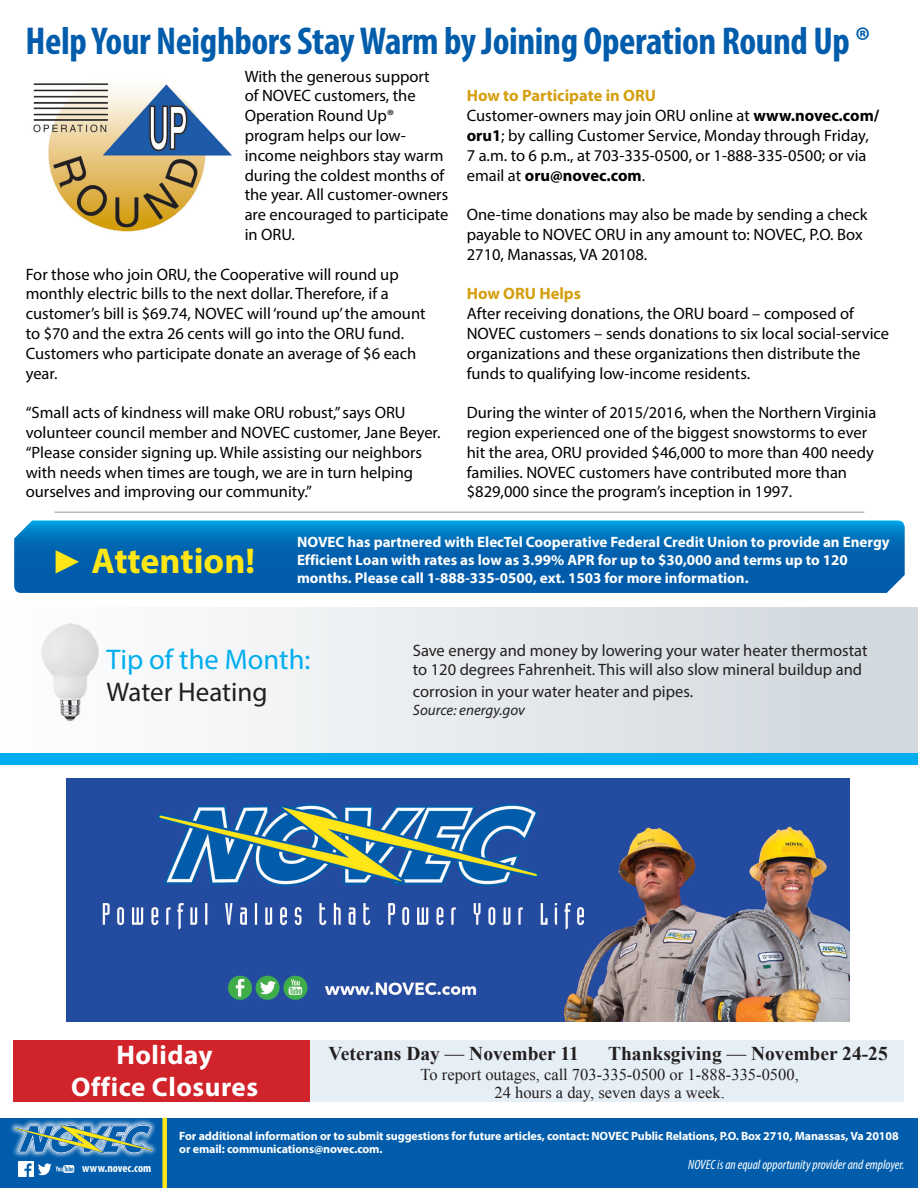
<style>
.page{position:relative;width:918px;height:1188px;background:#fff}
.page>*{position:absolute;margin:0;border:0;box-sizing:border-box;transform-origin:0 0}
.Default{font:700 condensed 39px "Myriad Pro";letter-spacing:-.01em;color:#015dab}
.t1{font:700 36px "Myriad Pro";color:#ffe616}
.t2{font:28.5px "Myriad Pro";color:#00aeef}
.t3{font:700 27px "Myriad Pro";letter-spacing:.02em;color:#fff}
.t4{font:27px "Myriad Pro";color:#231f20}
.t5{font:700 19.5px "Times New Roman";color:#231f20}
.Body_Copy{font:16.5px/19.8px "Myriad Pro";color:#000}
.t6{font:16.5px/19.8px "Myriad Pro";color:#231f20}
.t7{font:16.5px/18px "Times New Roman";color:#231f20;text-align:center}
.t8{font:700 15px/18px "Myriad Pro";color:#fff}
.t9{font:italic 15px "Myriad Pro";color:#231f20}
.t10{font:italic condensed 13.5px "Myriad Pro";color:#fff}
.t11{font:700 12px/13.5px "Myriad Pro";letter-spacing:-.01em;color:#fff}
.t12{font:700 condensed 12px "Myriad Pro";color:#fff}
.s1{font-weight:700;color:#d59f0f}
.s2{font-weight:700}
.s3{font-family:"Times New Roman";font-size:33px}
.s4{font-weight:400}
</style>
<div class="page">
<div style="left:0;top:1118px;width:918px;height:70px;background:#015dab"></div>
<img style="left:18px;top:1162px;width:15px;height:14px">
<img style="left:38px;top:1163px;width:14px;height:13px">
<svg style="left:56px;top:1165px;width:18px;height:8px"></svg>
<div style="left:9px;top:1118px;width:149px;height:41px;background:#fff;opacity:.75"></div>
<img style="left:14px;top:1124px;width:139px;height:32px">
<div style="left:162px;top:1118px;width:5px;height:70px;background:#ffe616"></div>
<img style="left:66px;top:778px;width:783px;height:243px">
<img style="left:33px;top:83px;width:199px;height:149px">
<div style="left:0;top:607px;width:918px;height:158px;background:linear-gradient(to right,#fff,#cfd7dc)"></div>
<div style="left:0;top:753px;width:918px;height:12px;background:#00aeef"></div>
<img style="left:18px;top:621px;width:101px;height:101px">
<svg style="left:14px;top:521px;width:891px;height:72px;background:#026ab5"></svg>
<hr style="left:54px;top:512px;width:810px;height:1px;background:#bcbdc0">
<div style="left:310px;top:1040px;width:594px;height:62px;background:#e6eff6"></div>
<div style="left:13px;top:1040px;width:297px;height:62px;background:#d1232a"></div>
<p class="Default" style="left:26px;top:16px;width:846px">Help Your Neighbors Stay Warm by Joining Operation Round Up ®</p>
<p class="Body_Copy" style="left:245px;top:66px;width:205px">With the generous support<br>of NOVEC customers, the<br>Operation Round Up® program helps our low&shy;income neighbors stay warm during the coldest months of the year. All customer-owners are encouraged to participate in ORU.</p>
<p class="Body_Copy" style="left:26px;top:264px;width:401px">For those who join ORU, the Cooperative will round up monthly electric bills to the next dollar. Therefore, if a customer’s bill is $69.74, NOVEC will ‘round up’ the amount to $70 and the extra 26 cents will go into the ORU fund.<br>Customers who participate donate an average of $6 each year.</p>
<p class="Body_Copy" style="left:26px;top:403px;width:416px">“Small acts of kindness will make ORU robust,” says ORU volunteer council member and NOVEC customer, Jane Beyer. “Please consider signing up. While assisting our neighbors with needs when times are tough, we are in turn helping ourselves and improving our community.”</p>
<p class="Body_Copy" style="left:467px;top:86px;width:414px"><span class="s1">How to Participate in ORU<br></span>Customer-owners may join ORU online at <span class="s2">www.novec.com/ oru1</span>; by calling Customer Service, Monday through Friday, 7 a.m. to 6 p.m., at 703-335-0500, or 1-888-335-0500; or via email at <span class="s2">oru@novec.com</span>.</p>
<p class="Body_Copy" style="left:467px;top:205px;width:402px">One-time donations may also be made by sending a check payable to NOVEC ORU in any amount to: NOVEC, P.O. Box<br>2710, Manassas, VA 20108.</p>
<p class="Body_Copy" style="left:467px;top:284px;width:424px"><span class="s1">How ORU Helps<br></span>After receiving donations, the ORU board – composed of NOVEC customers – sends donations to six local social-service organizations and these organizations then distribute the funds to qualifying low-income residents.</p>
<p class="Body_Copy" style="left:467px;top:403px;width:411px">During the winter of 2015/2016, when the Northern Virginia region experienced one of the biggest snowstorms to ever hit the area, ORU provided $46,000 to more than 400 needy families. NOVEC customers have contributed more than $829,000 since the program’s inception in 1997.</p>
<p class="t1" style="left:51px;top:538px;width:205px"><span class="s3">►</span> Attention!</p>
<p class="t8" style="left:297px;top:532px;width:594px">NOVEC has partnered with ElecTel Cooperative Federal Credit Union to provide an Energy<br>Efficient Loan with rates as low as 3.99% APR for up to $30,000 and terms up to 120 months. Please call 1-888-335-0500, ext. 1503 for more information.</p>
<p class="t2" style="left:107px;top:642px;width:205px">Tip of the Month:</p>
<p class="t4" style="left:107px;top:676px;width:163px">Water Heating</p>
<p class="t6" style="left:413px;top:640px;width:456px">Save energy and money by lowering your water heater thermostat to 120 degrees Fahrenheit. This will also slow mineral buildup and</p>
<p class="t6" style="left:413px;top:681px;width:282px">corrosion in your water heater and pipes.</p>
<p class="t9" style="left:413px;top:701px;width:114px">Source: energy.gov</p>
<p class="t3" style="left:116px;top:1037px;width:98px">Holiday</p>
<p class="t5" style="left:329px;top:1040px;width:252px">Veterans Day <span class="s4">—</span> November 11</p>
<p class="t5" style="left:608px;top:1040px;width:281px">Thanksgiving <span class="s4">—</span> November 24-25</p>
<p class="t3" style="left:71px;top:1069px;width:189px">Office Closures</p>
<p class="t7" style="left:421px;top:1065px;width:380px">To report outages, call 703-335-0500 or 1-888-335-0500,<br>24 hours a day, seven days a week.</p>
<p class="t11" style="left:179px;top:1129px;width:721px">For additional information or to submit suggestions for future articles, contact: NOVEC Public Relations, P.O. Box 2710, Manassas, Va 20108 or email: communications@novec.com.</p>
<p class="t12" style="left:82px;top:1160px;width:71px">www.novec.com</p>
<p class="t10" style="left:688px;top:1157px;width:218px">NOVEC is an equal opportunity provider and employer.</p>
</div>
